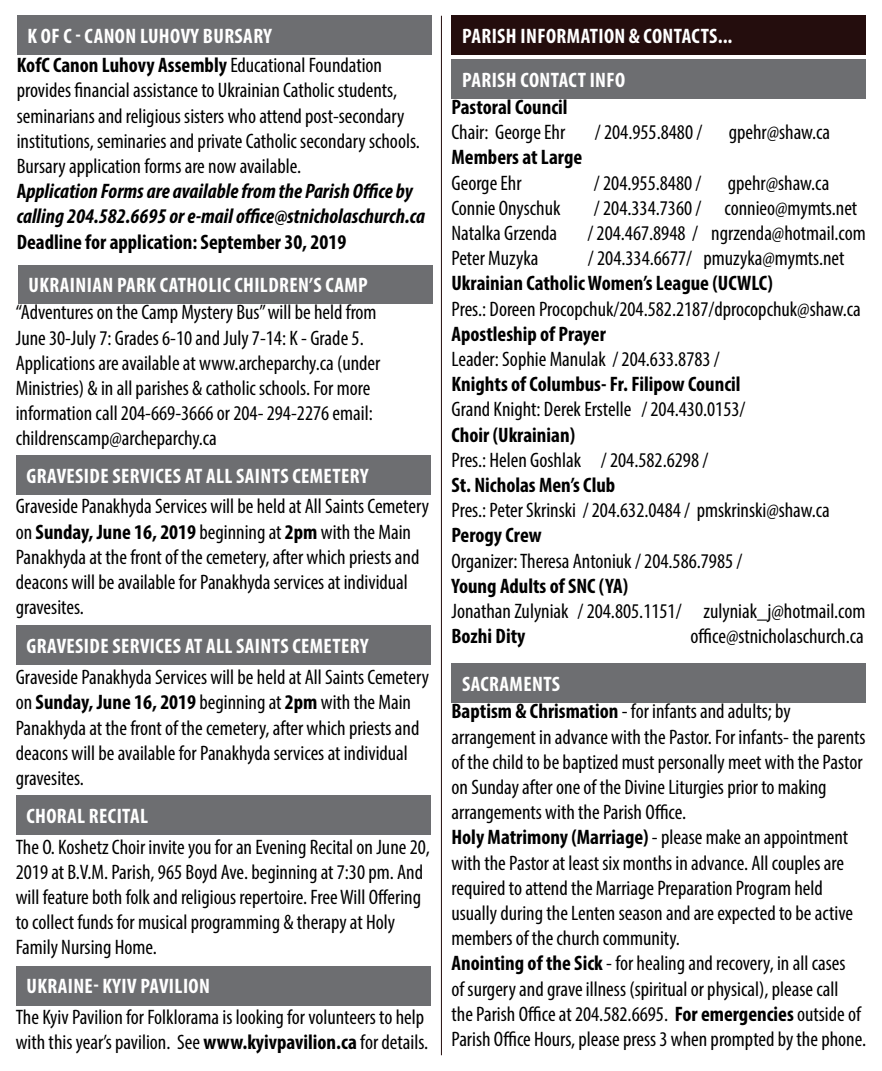
<style>
.page{position:relative;width:882px;height:1071px;background:#fff}
.page>*{position:absolute;margin:0;border:0;box-sizing:border-box;transform-origin:0 0}
.t1{font:condensed 21px/25.2px "Myriad Pro";color:#000}
.t2{font:700 condensed 21px/43.6px "Myriad Pro";letter-spacing:.02em;color:#fff}
.t3{font:700 condensed 21px "Myriad Pro";color:#000}
.s1{color:#000}
.s2{font-weight:400;color:#000}
.s3{font-weight:700}
.s4{font-weight:700;font-style:italic}
.s5{font-weight:700;color:#fff}
</style>
<div class="page">
<div style="left:452px;top:16px;width:414px;height:39px;background:#240d0d"></div>
<div style="left:452px;top:59px;width:414px;height:39px;background:#6d6e71"></div>
<div style="left:452px;top:664px;width:414px;height:39px;background:#6d6e71"></div>
<hr style="left:441px;top:16px;width:1px;height:1039px;background:#240d0d">
<div style="left:18px;top:265px;width:415px;height:39px;background:#6d6e71"></div>
<div style="left:16px;top:455px;width:414px;height:39px;background:#6d6e71"></div>
<div style="left:16px;top:626px;width:414px;height:39px;background:#6d6e71"></div>
<div style="left:17px;top:16px;width:415px;height:39px;background:#6d6e71"></div>
<div style="left:16px;top:795px;width:414px;height:39px;background:#6d6e71"></div>
<div style="left:16px;top:966px;width:414px;height:39px;background:#6d6e71"></div>
<p class="t2" style="left:17px;top:21px;width:367px;line-height:29.1px;text-indent:11px">K OF C - CANON LUHOVY BURSARY<br><span class="s1">KofC Canon Luhovy Assembly</span> <span class="s2">Educational Foundation</span></p>
<p class="t1" style="left:17px;top:78px;width:410px">provides financial assistance to Ukrainian Catholic students, seminarians and religious sisters who attend post-secondary institutions, seminaries and private Catholic secondary schools.<br>Bursary application forms are now available.<br><span class="s3">A</span><span class="s4">pplication Forms are available from the Parish Office by calling 204.582.6695 or e-mail office@stnicholaschurch.ca</span></p>
<p class="t3" style="left:17px;top:229px;width:331px">Deadline for application: September 30, 2019</p>
<p class="t2" style="left:29px;top:263px;width:341px">UKRAINIAN PARK CATHOLIC CHILDREN’S CAMP</p>
<p class="t1" style="left:16px;top:300px;width:366px">“Adventures on the Camp Mystery Bus” will be held from June 30-July 7: Grades 6-10 and July 7-14: K - Grade 5.<br>Applications are available at www.archeparchy.ca (under Ministries) &amp; in all parishes &amp; catholic schools. For more information call 204-669-3666 or 204- 294-2276 email: childrenscamp@archeparchy.ca</p>
<p class="t2" style="left:26px;top:453px;width:343px">GRAVESIDE SERVICES AT ALL SAINTS CEMETERY</p>
<p class="t1" style="left:16px;top:494px;width:415px">Graveside Panakhyda Services will be held at All Saints Cemetery on <span class="s3">Sunday, June 16, 2019</span> beginning at <span class="s3">2pm</span> with the Main Panakhyda at the front of the cemetery, after which priests and deacons will be available for Panakhyda services at individual gravesites.</p>
<p class="t2" style="left:26px;top:624px;width:343px">GRAVESIDE SERVICES AT ALL SAINTS CEMETERY</p>
<p class="t1" style="left:16px;top:664px;width:415px">Graveside Panakhyda Services will be held at All Saints Cemetery on <span class="s3">Sunday, June 16, 2019</span> beginning at <span class="s3">2pm</span> with the Main Panakhyda at the front of the cemetery, after which priests and deacons will be available for Panakhyda services at individual gravesites.</p>
<p class="t2" style="left:26px;top:794px;width:123px">CHORAL RECITAL</p>
<p class="t1" style="left:16px;top:834px;width:416px">The O. Koshetz Choir invite you for an Evening Recital on June 20, 2019 at B.V.M. Parish, 965 Boyd Ave. beginning at 7:30 pm. And will feature both folk and religious repertoire. Free Will Offering to collect funds for musical programming &amp; therapy at Holy Family Nursing Home.</p>
<p class="t2" style="left:26px;top:964px;width:185px">UKRAINE- KYIV PAVILION</p>
<p class="t1" style="left:16px;top:1004px;width:414px">The Kyiv Pavilion for Folklorama is looking for volunteers to help with this year’s pavilion. See <span class="s3">www.kyivpavilion.ca</span> for details.</p>
<p class="t2" style="left:462px;top:14px;width:272px">PARISH INFORMATION &amp; CONTACTS...<br>PARISH CONTACT INFO</p>
<p class="t3" style="left:451px;top:94px;width:118px">Pastoral Council</p>
<p class="t1" style="left:451px;top:119px;width:115px">Chair: George Ehr</p>
<p class="t1" style="left:595px;top:119px;width:109px">/ 204.955.8480 /</p>
<p class="t1" style="left:729px;top:119px;width:103px">gpehr@shaw.ca</p>
<p class="t3" style="left:451px;top:144px;width:132px">Members at Large</p>
<p class="t1" style="left:451px;top:170px;width:72px">George Ehr</p>
<p class="t1" style="left:594px;top:170px;width:109px">/ 204.955.8480 /</p>
<p class="t1" style="left:728px;top:170px;width:103px">gpehr@shaw.ca</p>
<p class="t1" style="left:451px;top:195px;width:111px">Connie Onyschuk</p>
<p class="t1" style="left:594px;top:195px;width:265px">/ 204.334.7360 / connieo@mymts.net</p>
<p class="t1" style="left:451px;top:220px;width:107px">Natalka Grzenda</p>
<p class="t1" style="left:587px;top:220px;width:280px">/ 204.467.8948 / ngrzenda@hotmail.com</p>
<p class="t1" style="left:451px;top:245px;width:89px">Peter Muzyka</p>
<p class="t1" style="left:588px;top:245px;width:258px">/ 204.334.6677/ pmuzyka@mymts.net</p>
<p class="t3" style="left:451px;top:270px;width:323px">Ukrainian Catholic Women’s League (UCWLC)</p>
<p class="t1" style="left:451px;top:296px;width:411px">Pres.: Doreen Procopchuk/204.582.2187/dprocopchuk@shaw.ca</p>
<p class="t3" style="left:451px;top:321px;width:156px">Apostleship of Prayer</p>
<p class="t1" style="left:451px;top:346px;width:270px">Leader: Sophie Manulak / 204.633.8783 /</p>
<p class="t3" style="left:451px;top:371px;width:291px">Knights of Columbus- Fr. Filipow Council</p>
<p class="t1" style="left:451px;top:397px;width:295px">Grand Knight: Derek Erstelle / 204.430.0153/</p>
<p class="t3" style="left:451px;top:421px;width:125px">Choir (Ukrainian)</p>
<p class="t1" style="left:451px;top:447px;width:258px">Pres.: Helen Goshlak / 204.582.6298 /</p>
<p class="t3" style="left:451px;top:472px;width:165px">St. Nicholas Men’s Club</p>
<p class="t1" style="left:451px;top:497px;width:380px">Pres.: Peter Skrinski / 204.632.0484 / pmskrinski@shaw.ca</p>
<p class="t3" style="left:451px;top:522px;width:92px">Perogy Crew</p>
<p class="t1" style="left:451px;top:548px;width:292px">Organizer: Theresa Antoniuk / 204.586.7985 /</p>
<p class="t3" style="left:451px;top:573px;width:178px">Young Adults of SNC (YA)</p>
<p class="t1" style="left:451px;top:598px;width:416px">Jonathan Zulyniak / 204.805.1151/ zulyniak_j@hotmail.com</p>
<p class="t3" style="left:451px;top:623px;width:76px">Bozhi Dity</p>
<p class="t1" style="left:691px;top:623px;width:175px">office@stnicholaschurch.ca</p>
<p class="t1" style="left:451px;top:670px;width:341px;line-height:27.3px;text-indent:11px"><span class="s5">SACRAMENTS<br></span><span class="s3">Baptism &amp; Chrismation</span> - for infants and adults; by</p>
<p class="t1" style="left:451px;top:724px;width:416px">arrangement in advance with the Pastor. For infants- the parents of the child to be baptized must personally meet with the Pastor on Sunday after one of the Divine Liturgies prior to making arrangements with the Parish Office.<br><span class="s3">Holy Matrimony (Marriage)</span> - please make an appointment with the Pastor at least six months in advance. All couples are required to attend the Marriage Preparation Program held usually during the Lenten season and are expected to be active members of the church community.<br><span class="s3">Anointing of the Sick</span> - for healing and recovery, in all cases<br>of surgery and grave illness (spiritual or physical), please call<br>the Parish Office at 204.582.6695. <span class="s3">For emergencies</span> outside of Parish Office Hours, please press 3 when prompted by the phone.</p>
</div>
